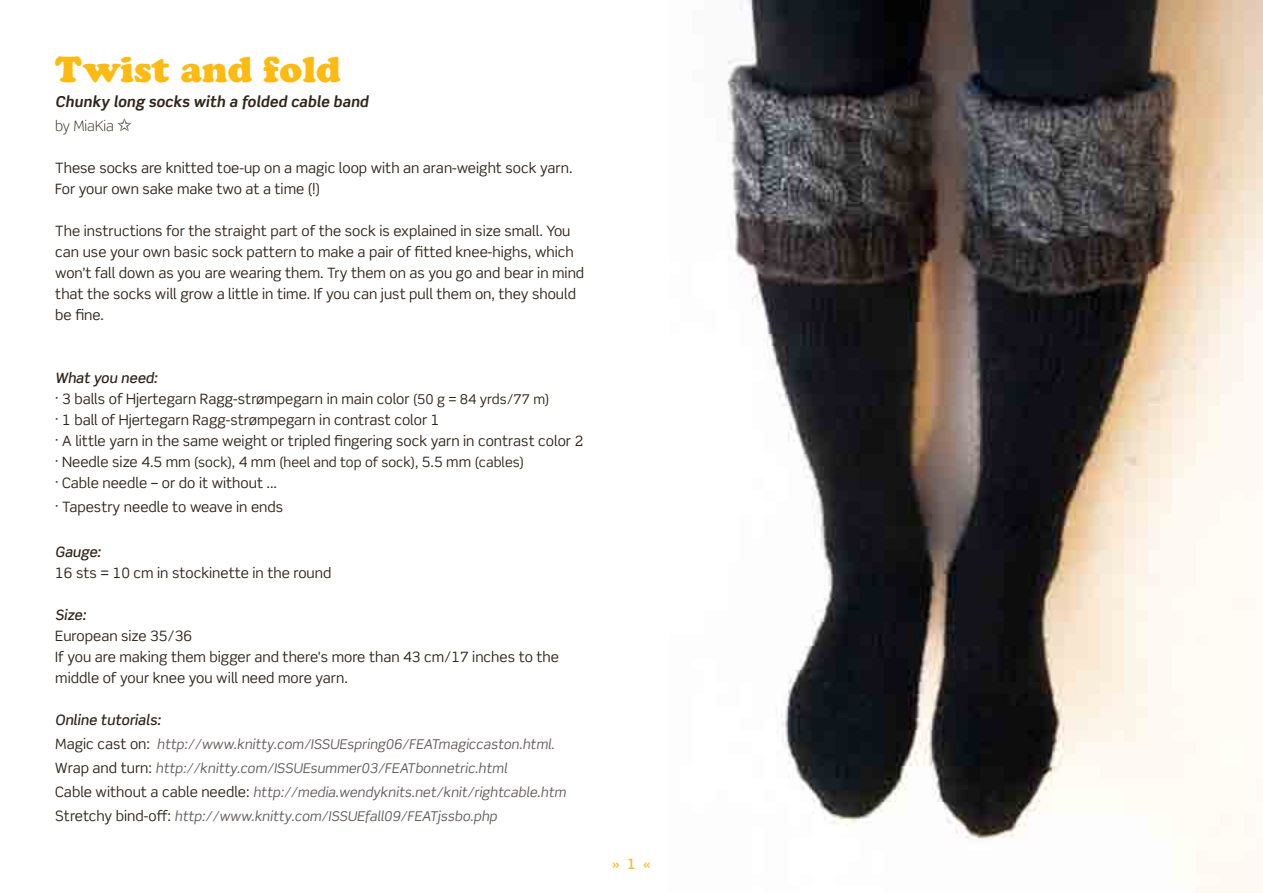
<style>
.page{position:relative;width:1263px;height:893px;background:#fff}
.page>*{position:absolute;margin:0;border:0;box-sizing:border-box;transform-origin:0 0}
.t1{font:36px "Cooper Black Std";color:#fdba12}
.t2{font:italic 700 15px "Scene Std";letter-spacing:.005em;color:#2f251b}
.t3{font:14.25px/21px "Scene Std";color:#2f251b}
.t4{font:italic 500 14.25px "Scene Std";color:#2f251b}
.t5{font:300 14.25px "Scene Std";color:#2f251b}
.t6{font:500 14.25px "Scene Std";color:#fdba12}
.t7{font:italic 13.5px/24px "Scene Std";color:#645a5a}
.t8{font:13.5px "Scene Std";color:#2f251b}
.s1{font-weight:500;font-style:italic}
.s2{font-size:13.5px}
.s3{font-size:14.25px}
.s4{font-style:normal;font-size:14.25px;color:#2f251b}
</style>
<div class="page">
<img style="left:727px;top:0;width:536px;height:893px">
<h1 class="t1" style="left:55px;top:47px;width:287px">Twist and fold</h1>
<p class="t2" style="left:55px;top:92px;width:315px">Chunky long socks with a folded cable band</p>
<p class="t5" style="left:55px;top:117px;width:78px">by MiaKia ✩</p>
<p class="t3" style="left:55px;top:157px;width:519px">These socks are knitted toe-up on a magic loop with an aran-weight sock yarn.<br>For your own sake make two at a time (!)</p>
<p class="t3" style="left:55px;top:220px;width:530px">The instructions for the straight part of the sock is explained in size small. You can use your own basic sock pattern to make a pair of fitted knee-highs, which won’t fall down as you are wearing them. Try them on as you go and bear in mind that the socks will grow a little in time. If you can just pull them on, they should be fine.</p>
<p class="t3" style="left:55px;top:367px;width:530px"><span class="s1">What you need:<br></span>· 3 balls of Hjertegarn Ragg-strømpegarn in main color <span class="s2">(50 g = 84 yrds/77 m)<br></span>· 1 ball of Hjertegarn Ragg-strømpegarn in contrast color 1<br>· A little yarn in the same weight or tripled fingering sock yarn in contrast color 2</p>
<p class="t8" style="left:55px;top:454px;width:470px"><span class="s3">· Needle size 4.5 mm</span> (sock), <span class="s3">4 mm</span> (heel and top of sock), <span class="s3">5.5 mm</span> (cables)</p>
<p class="t3" style="left:55px;top:471px;width:229px;line-height:24px">· Cable needle – or do it without ... · Tapestry needle to weave in ends</p>
<p class="t4" style="left:55px;top:543px;width:47px">Gauge:</p>
<p class="t3" style="left:55px;top:562px;width:278px">16 sts = 10 cm in stockinette in the round</p>
<p class="t4" style="left:55px;top:606px;width:32px">Size:</p>
<p class="t3" style="left:55px;top:625px;width:505px">European size 35/36<br>If you are making them bigger and there's more than 43 cm/17 inches to the middle of your knee you will need more yarn.</p>
<p class="t4" style="left:55px;top:711px;width:107px">Online tutorials:</p>
<p class="t7" style="left:55px;top:732px;width:512px"><span class="s4">Magic cast on:</span> http://www.knitty.com/ISSUEspring06/FEATmagiccaston.html.<br><span class="s4">Wrap and turn:</span> http://knitty.com/ISSUEsummer03/FEATbonnetric.html<br><span class="s4">Cable without a cable needle:</span> http://media.wendyknits.net/knit/rightcable.htm <span class="s4">Stretchy bind-off:</span> http://www.knitty.com/ISSUEfall09/FEATjssbo.php</p>
<p class="t6" style="left:612px;top:855px;width:40px">» 1 «</p>
</div>
